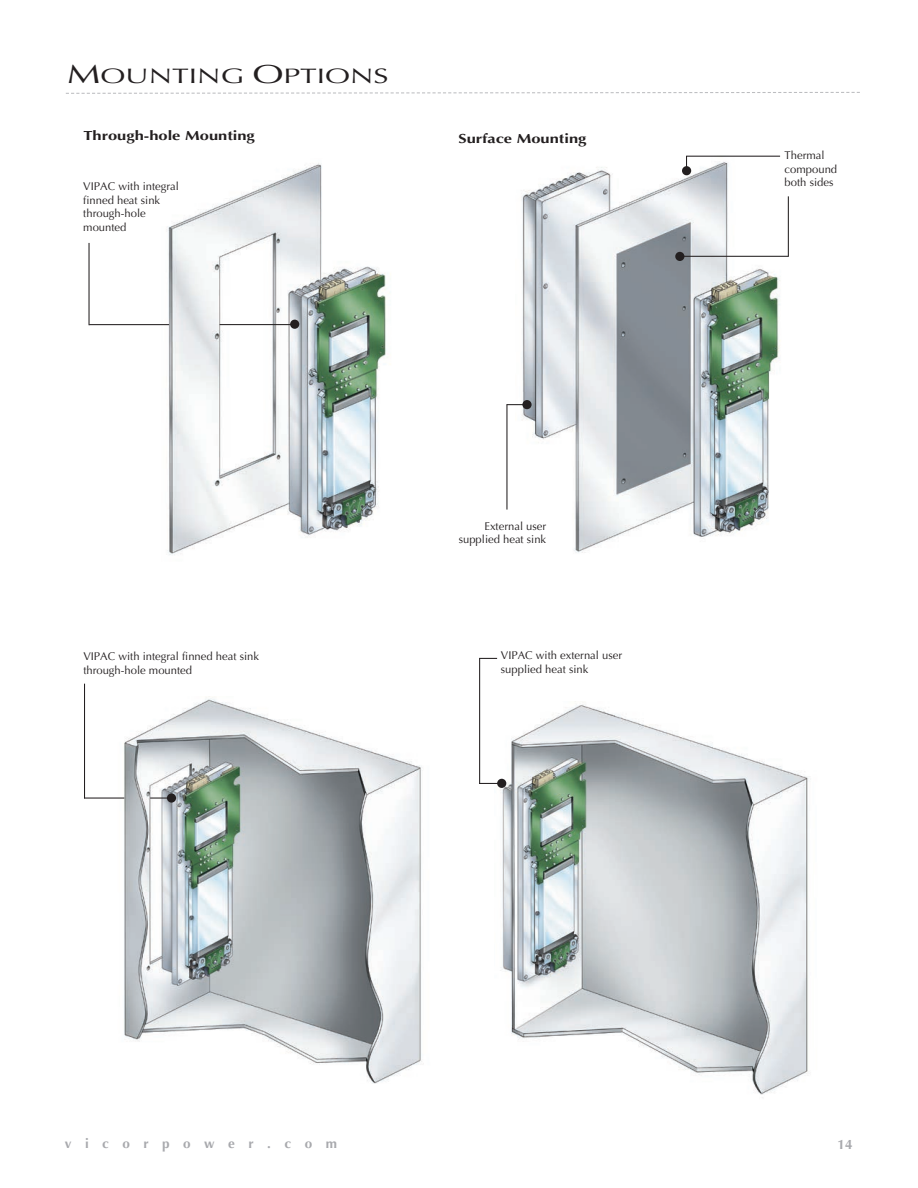
<style>
.page{position:relative;width:918px;height:1188px;background:#fff}
.page>*{position:absolute;margin:0;border:0;box-sizing:border-box;transform-origin:0 0}
.t1{font:21px "Optima";color:#231f20;scale:1.43 1}
.t2{font:700 13.5px "Optima";letter-spacing:1em;color:#a8a9ad}
.t3{font:700 13.2px "Optima";color:#231f20;scale:1.25 1}
.t4{font:11.25px/13.5px "Optima";color:#231f20}
.s1{font-size:26.25px}
</style>
<div class="page">
<img style="left:162px;top:163px;width:224px;height:392px">
<svg style="left:66px;top:92px;width:794px;height:2px"></svg>
<img style="left:107px;top:696px;width:317px;height:388px">
<img style="left:494px;top:704px;width:315px;height:394px">
<img style="left:515px;top:156px;width:272px;height:397px">
<hr style="left:84px;top:798px;width:40px;height:1px;background:#231f20">
<svg style="left:150px;top:798px;width:17px;height:1px"></svg>
<hr style="left:84px;top:684px;width:1px;height:114px;background:#231f20">
<hr style="left:479px;top:658px;width:1px;height:126px;background:#231f20">
<svg style="left:480px;top:783px;width:17px;height:1px"></svg>
<svg style="left:479px;top:658px;width:18px;height:1px"></svg>
<div style="left:167px;top:793px;width:9px;height:10px;background:#231f20;border-radius:50%"></div>
<hr style="left:89px;top:324px;width:80px;height:1px;background:#231f20">
<hr style="left:220px;top:324px;width:74px;height:1px;background:#231f20">
<hr style="left:89px;top:243px;width:1px;height:82px;background:#231f20">
<div style="left:290px;top:320px;width:9px;height:9px;background:#231f20;border-radius:50%"></div>
<div style="left:497px;top:779px;width:9px;height:9px;background:#231f20;border-radius:50%"></div>
<hr style="left:506px;top:404px;width:1px;height:106px;background:#231f20">
<hr style="left:788px;top:196px;width:1px;height:61px;background:#231f20">
<svg style="left:507px;top:404px;width:15px;height:1px"></svg>
<hr style="left:686px;top:156px;width:94px;height:1px;background:#231f20">
<hr style="left:683px;top:256px;width:105px;height:1px;background:#231f20">
<div style="left:522px;top:400px;width:10px;height:9px;background:#231f20;border-radius:50%"></div>
<div style="left:675px;top:252px;width:9px;height:9px;background:#231f20;border-radius:50%"></div>
<div style="left:682px;top:166px;width:9px;height:9px;background:#231f20;border-radius:50%"></div>
<h1 class="t1" style="left:67px;top:64px;width:226px"><span class="s1">M</span>OUNTING <span class="s1">O</span>PTIONS</h1>
<p class="t3" style="left:83px;top:128px;width:139px">Through-hole Mounting</p>
<p class="t4" style="left:83px;top:180px;width:97px">VIPAC with integral finned heat sink through-hole mounted</p>
<p class="t3" style="left:458px;top:130px;width:104px">Surface Mounting</p>
<p class="t4" style="left:83px;top:650px;width:177px">VIPAC with integral finned heat sink through-hole mounted</p>
<p class="t4" style="left:459px;top:519px;width:89px;text-align:right">External user supplied heat sink</p>
<p class="t4" style="left:501px;top:649px;width:123px">VIPAC with external user supplied heat sink</p>
<p class="t4" style="left:785px;top:149px;width:54px">Thermal compound both sides</p>
<p class="t2" style="left:65px;top:1135px;width:274px">vicorpower.com</p>
<p class="t2" style="left:837px;top:1137px;width:17px">14</p>
</div>
